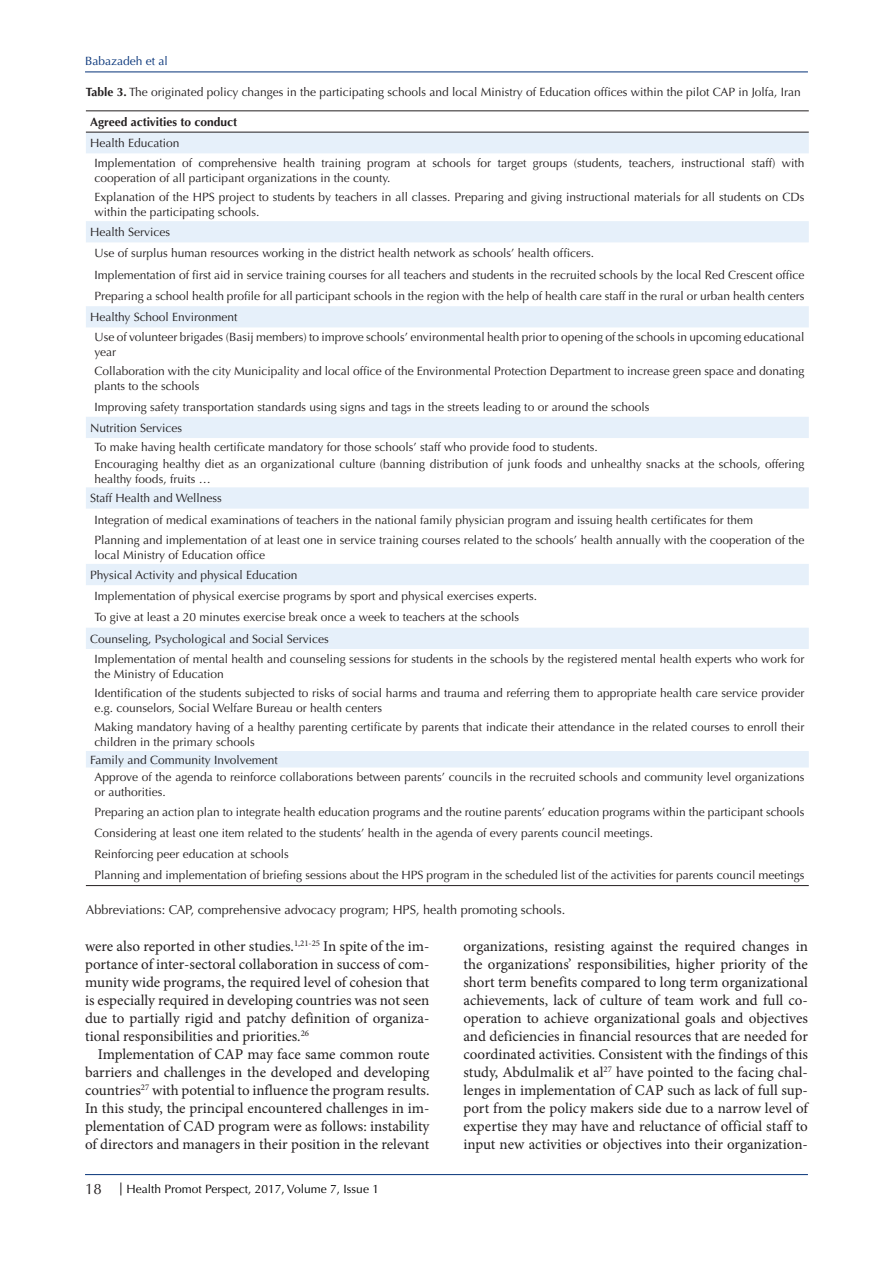
<style>
.page{position:relative;width:893px;height:1263px;background:#fff}
.page>*{position:absolute;margin:0;border:0;box-sizing:border-box;transform-origin:0 0}
.t1{font:15px/18px "Minion Pro";color:#231f20;text-align:justify}
.t2{font:15px "Optima LT Std";color:#231f20}
.t3{font:12.75px "Optima LT Std";color:#231f20}
.t4{font:12px/15px "Optima LT Std";color:#231f20}
.t5{font:12px "Optima LT Std";color:#000}
.t6{font:700 12px "Optima LT Std";color:#231f20}
.t7{font:12px "Optima LT Std";color:#053278}
.s1{font-weight:700}
.s2{color:#150000}
</style>
<div class="page">
<hr style="left:85px;top:72px;width:723px;height:1px;background:#053278">
<hr style="left:85px;top:1174px;width:723px;height:1px;background:#053278">
<svg style="left:120px;top:1182px;width:1px;height:13px"></svg>
<svg style="left:86px;top:133px;width:723px;height:634px"></svg>
<hr style="left:86px;top:110px;width:723px;height:1px;background:#231f20">
<hr style="left:86px;top:132px;width:723px;height:1px;background:#231f20">
<hr style="left:86px;top:885px;width:723px;height:1px;background:#231f20">
<p class="t7" style="left:85px;top:54px;width:84px">Babazadeh et al</p>
<p class="t4" style="left:86px;top:85px;width:716px"><span class="s1">Table 3.</span> The originated policy changes in the participating schools and local Ministry of Education offices within the pilot CAP in Jolfa, Iran</p>
<p class="t6" style="left:90px;top:115px;width:149px">Agreed activities to conduct</p>
<p class="t4" style="left:90px;top:136px;width:91px">Health Education</p>
<p class="t4" style="left:94px;top:156px;width:712px">Implementation of comprehensive health training program at schools for target groups (students, teachers, instructional staff) with cooperation of all participant organizations in the county.</p>
<p class="t4" style="left:94px;top:190px;width:712px">Explanation of the HPS project to students by teachers in all classes. Preparing and giving instructional materials for all students on CDs within the participating schools.</p>
<p class="t4" style="left:90px;top:225px;width:82px">Health Services</p>
<p class="t4" style="left:94px;top:246px;width:501px">Use of surplus human resources working in the district health network as schools’ health officers.</p>
<p class="t4" style="left:94px;top:267px;width:712px">Implementation of first aid in service training courses for all teachers and students in the recruited schools by the local Red Crescent office</p>
<p class="t4" style="left:94px;top:289px;width:712px">Preparing a school health profile for all participant schools in the region with the help of health care staff in the rural or urban health centers</p>
<p class="t4" style="left:90px;top:310px;width:149px">Healthy School Environment</p>
<p class="t4" style="left:94px;top:330px;width:712px">Use of volunteer brigades (Basij members) to improve schools’ environmental health prior to opening of the schools in upcoming educational year</p>
<p class="t4" style="left:94px;top:364px;width:711px">Collaboration with the city Municipality and local office of the Environmental Protection Department to increase green space and donating plants to the schools</p>
<p class="t4" style="left:94px;top:399px;width:557px">Improving safety transportation standards using signs and tags in the streets leading to or around the schools</p>
<p class="t4" style="left:90px;top:420px;width:94px">Nutrition Services</p>
<p class="t4" style="left:94px;top:439px;width:505px">To make having health certificate mandatory for those schools’ staff who provide food to students.</p>
<p class="t4" style="left:94px;top:457px;width:712px">Encouraging healthy diet as an organizational culture (banning distribution of junk foods and unhealthy snacks at the schools, offering healthy foods, fruits …</p>
<p class="t4" style="left:90px;top:491px;width:133px">Staff Health and Wellness</p>
<p class="t4" style="left:94px;top:512px;width:660px">Integration of medical examinations of teachers in the national family physician program and issuing health certificates for them</p>
<p class="t4" style="left:94px;top:532px;width:712px">Planning and implementation of at least one in service training courses related to the schools’ health annually with the cooperation of the local Ministry of Education office</p>
<p class="t4" style="left:90px;top:567px;width:209px">Physical Activity and physical Education</p>
<p class="t4" style="left:94px;top:589px;width:444px">Implementation of physical exercise programs by sport and physical exercises experts.</p>
<p class="t4" style="left:94px;top:610px;width:426px">To give at least a 20 minutes exercise break once a week to teachers at the schools</p>
<p class="t4" style="left:90px;top:631px;width:240px">Counseling, Psychological and Social Services</p>
<p class="t4" style="left:94px;top:651px;width:712px">Implementation of mental health and counseling sessions for students in the schools by the registered mental health experts who work for the Ministry of Education</p>
<p class="t4" style="left:94px;top:685px;width:712px">Identification of the students subjected to risks of social harms and trauma and referring them to appropriate health care service provider e.g. counselors, Social Welfare Bureau or health centers</p>
<p class="t4" style="left:94px;top:719px;width:712px">Making mandatory having of a healthy parenting certificate by parents that indicate their attendance in the related courses to enroll their children in the primary schools</p>
<p class="t4" style="left:90px;top:752px;width:189px">Family and Community Involvement</p>
<p class="t4" style="left:94px;top:769px;width:712px">Approve of the agenda to reinforce collaborations between parents’ councils in the recruited schools and community level organizations or authorities.</p>
<p class="t4" style="left:94px;top:804px;width:712px">Preparing an action plan to integrate health education programs and the routine parents’ education programs within the participant schools</p>
<p class="t4" style="left:94px;top:825px;width:560px">Considering at least one item related to the students’ health in the agenda of every parents council meetings.</p>
<p class="t4" style="left:94px;top:847px;width:196px">Reinforcing peer education at schools</p>
<p class="t4" style="left:94px;top:868px;width:712px">Planning and implementation of briefing sessions about the HPS program in the scheduled list of the activities for parents council meetings</p>
<p class="t3" style="left:86px;top:902px;width:481px">Abbreviations: CAP, comprehensive advocacy program; HPS, health promoting schools.</p>
<p class="t1" style="left:85px;top:937px;width:346px">were also reported in other studies.<sup>1,21-25</sup> In spite of the im&shy;portance of inter-sectoral collaboration in success of com&shy;munity wide programs, the required level of cohesion that is especially required in developing countries was not seen due to partially rigid and patchy definition of organiza&shy;tional responsibilities and priorities.<sup>26</sup></p>
<p class="t1" style="left:85px;top:1045px;width:346px;text-indent:13px">Implementation of CAP may face same common route barriers and challenges in the developed and developing countries<sup>27</sup> with potential to influence the program results.<br>In this study, the principal encountered challenges in im&shy;plementation of CAD program were as follows: instability of directors and managers in their position in the relevant</p>
<p class="t2" style="left:85px;top:1180px;width:18px">18</p>
<p class="t5" style="left:126px;top:1182px;width:254px">Health Promot Perspect<span class="s2">,</span> 2017, Volume 7, Issue 1</p>
<p class="t1" style="left:463px;top:937px;width:346px">organizations, resisting against the required changes in the organizations’ responsibilities, higher priority of the short term benefits compared to long term organizational achievements, lack of culture of team work and full co&shy;operation to achieve organizational goals and objectives and deficiencies in financial resources that are needed for coordinated activities. Consistent with the findings of this study, Abdulmalik et al<sup>27</sup> have pointed to the facing chal&shy;lenges in implementation of CAP such as lack of full sup&shy;port from the policy makers side due to a narrow level of expertise they may have and reluctance of official staff to input new activities or objectives into their organization-</p>
</div>
